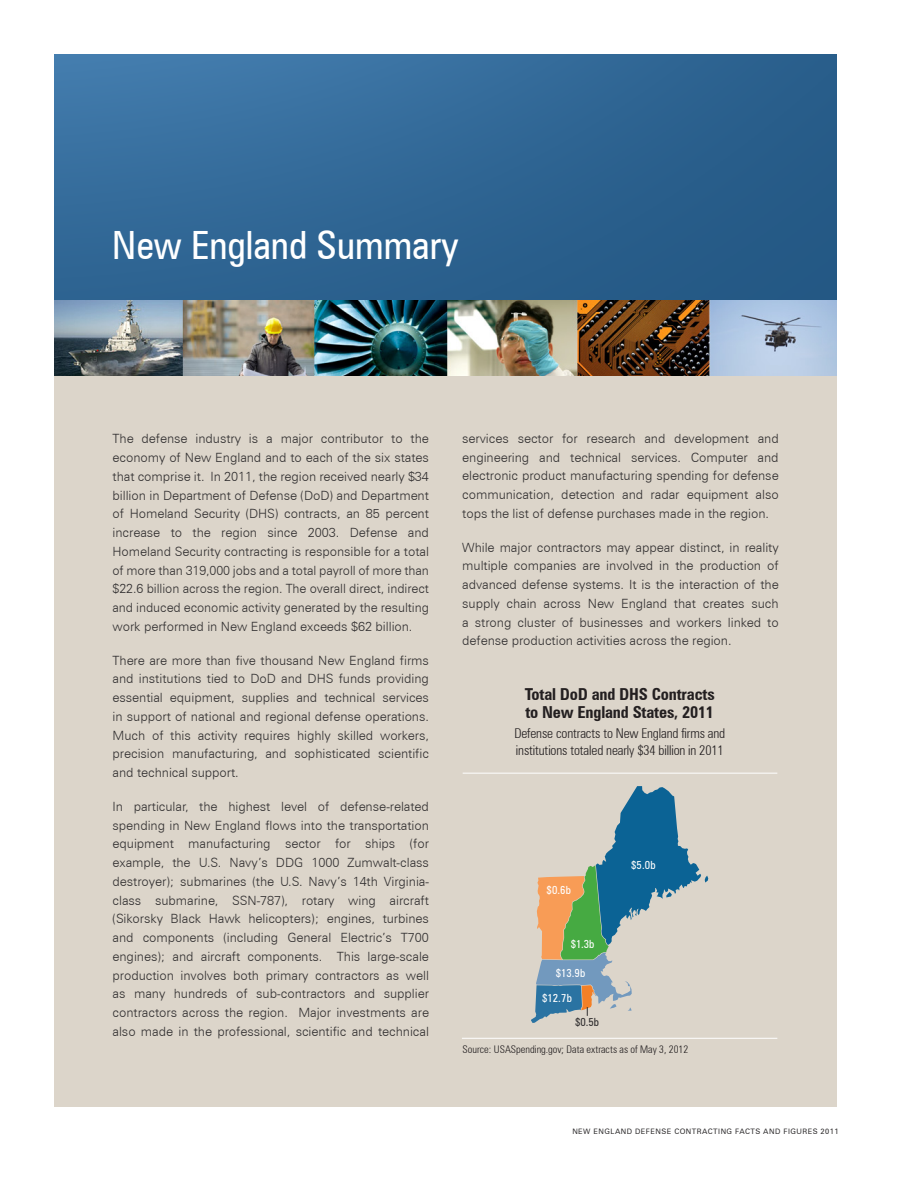
<style>
.page{position:relative;width:918px;height:1188px;background:#fff}
.page>*{position:absolute;margin:0;border:0;box-sizing:border-box;transform-origin:0 0}
.t1{font:condensed 39px "Zurich BT";color:#fff}
.t2{font:700 condensed 16.5px "Zurich BT";letter-spacing:-.01em;color:#231f20}
.t3{font:300 condensed 13.5px/17.2px "Zurich BT";letter-spacing:-.01em;color:#231f20}
.t4{font:300 12.75px/18.8px "Zurich BT";letter-spacing:-.005em;color:#312f30;text-align:justify}
.t5{font:condensed 11.25px "Zurich BT";color:#fff}
.t6{font:condensed 11.25px "Zurich BT";color:#312f30}
.t7{font:300 condensed 10.5px "Zurich BT";color:#231f20}
.t8{font:7.5px "Zurich BT";letter-spacing:.06em;color:#312f30}
</style>
<div class="page">
<div style="left:54px;top:81px;width:783px;height:1026px;background:#dcd5ca"></div>
<img style="left:54px;top:54px;width:783px;height:246px">
<img style="left:54px;top:300px;width:783px;height:76px">
<hr style="left:463px;top:773px;width:314px;height:1px;background:#fff">
<hr style="left:462px;top:1038px;width:315px;height:1px;background:#fff">
<svg style="left:531px;top:786px;width:177px;height:237px"></svg>
<p class="t1" style="left:112px;top:222px;width:348px">New England Summary</p>
<p class="t4" style="left:113px;top:429px;width:318px">The defense industry is a major contributor to the economy of New England and to each of the six states that comprise it. In 2011, the region received nearly $34 billion in Department of Defense (DoD) and Department of Homeland Security (DHS) contracts, an 85 percent increase to the region since 2003. Defense and Homeland Security contracting is responsible for a total of more than 319,000 jobs and a total payroll of more than $22.6 billion across the region. The overall direct, indirect and induced economic activity generated by the resulting work performed in New England exceeds $62 billion.</p>
<p class="t4" style="left:113px;top:650px;width:318px">There are more than five thousand New England firms and institutions tied to DoD and DHS funds providing essential equipment, supplies and technical services in support of national and regional defense operations.<br>Much of this activity requires highly skilled workers, precision manufacturing, and sophisticated scientific and technical support.</p>
<p class="t4" style="left:113px;top:797px;width:318px">In particular, the highest level of defense-related spending in New England flows into the transportation equipment manufacturing sector for ships (for example, the U.S. Navy’s DDG 1000 Zumwalt-class destroyer); submarines (the U.S. Navy’s 14th Virginia&shy;class submarine, SSN-787), rotary wing aircraft (Sikorsky Black Hawk helicopters); engines, turbines and components (including General Electric’s T700 engines); and aircraft components. This large-scale production involves both primary contractors as well as many hundreds of sub-contractors and supplier contractors across the region. Major investments are also made in the professional, scientific and technical</p>
<p class="t4" style="left:462px;top:429px;width:318px">services sector for research and development and engineering and technical services. Computer and electronic product manufacturing spending for defense communication, detection and radar equipment also tops the list of defense purchases made in the region.</p>
<p class="t4" style="left:462px;top:538px;width:318px">While major contractors may appear distinct, in reality multiple companies are involved in the production of advanced defense systems. It is the interaction of the supply chain across New England that creates such a strong cluster of businesses and workers linked to defense production activities across the region.</p>
<p class="t2" style="left:525px;top:684px;width:192px">Total DoD and DHS Contracts</p>
<p class="t2" style="left:525px;top:702px;width:190px">to New England States, 2011</p>
<p class="t3" style="left:514px;top:724px;width:212px">Defense contracts to New England firms and institutions totaled nearly $34 billion in 2011</p>
<p class="t5" style="left:547px;top:884px;width:26px">$0.6b</p>
<p class="t5" style="left:571px;top:937px;width:25px">$1.3b</p>
<p class="t5" style="left:556px;top:966px;width:31px">$13.9b</p>
<p class="t5" style="left:542px;top:991px;width:32px">$12.7b</p>
<p class="t6" style="left:575px;top:1015px;width:26px">$0.5b</p>
<p class="t5" style="left:631px;top:858px;width:26px">$5.0b</p>
<p class="t7" style="left:463px;top:1043px;width:227px">Source: USASpending.gov; Data extracts as of May 3, 2012</p>
<p class="t8" style="left:572px;top:1127px;width:268px">NEW ENGLAND DEFENSE CONTRACTING FACTS AND FIGURES 2011</p>
</div>
